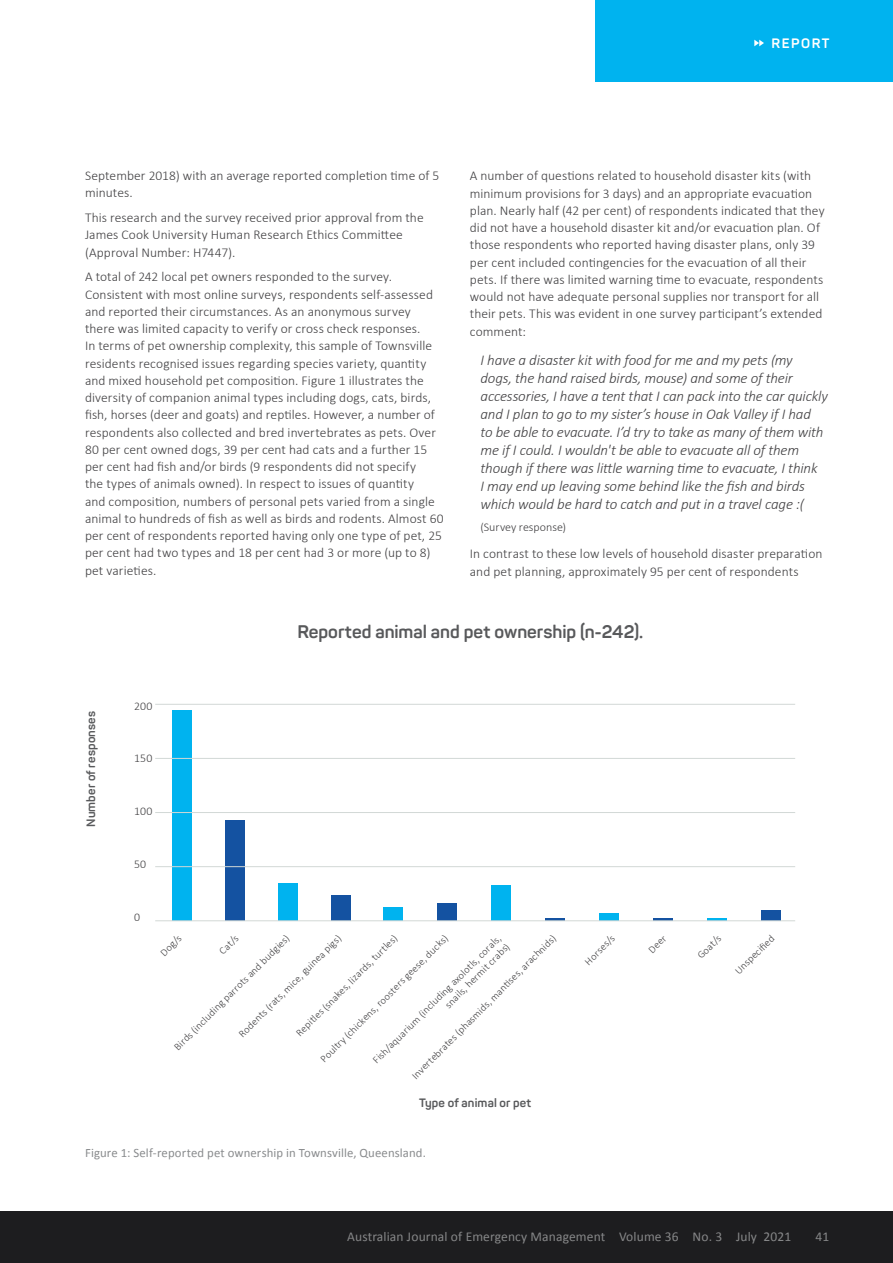
<style>
.page{position:relative;width:893px;height:1263px;background:#fff}
.page>*{position:absolute;margin:0;border:0;box-sizing:border-box;transform-origin:0 0}
.t1{font:700 18px "Panton";letter-spacing:-.005em;color:#58595b}
.t2{font:italic 300 15px/18px "Calibri";letter-spacing:-.01em;color:#414042}
.t3{font:300 13.5px/17.2px "Calibri";letter-spacing:.005em;color:#414042}
.t4{font:13.5px "Calibri";letter-spacing:.01em;color:#868788}
.t5{font:700 13.5px "Panton";letter-spacing:.11em;color:#fff}
.t6{font:12.75px "Calibri";letter-spacing:.01em;color:#8a8c8e}
.t7{font:700 12px "Panton";letter-spacing:.015em;color:#58595b}
.t8{font:300 12px "Calibri";color:#414042}
.t9{font:300 11.85px "Calibri";letter-spacing:.02em;color:#414042}
.t10{font:300 10.5px/12px "Calibri";color:#414042;text-align:right}
</style>
<div class="page">
<div style="left:596px;top:0;width:297px;height:81px;background:#00b3ef"></div>
<svg style="left:754px;top:40px;width:10px;height:6px"></svg>
<div style="left:0;top:1212px;width:893px;height:51px;background:#1d1d1f"></div>
<div style="left:173px;top:711px;width:19px;height:210px;background:#00b3ef"></div>
<div style="left:225px;top:820px;width:20px;height:101px;background:#1452a1"></div>
<div style="left:278px;top:883px;width:20px;height:38px;background:#00b3ef"></div>
<div style="left:331px;top:896px;width:19px;height:25px;background:#1452a1"></div>
<div style="left:384px;top:908px;width:19px;height:13px;background:#00b3ef"></div>
<div style="left:438px;top:903px;width:19px;height:18px;background:#1452a1"></div>
<div style="left:492px;top:886px;width:19px;height:35px;background:#00b3ef"></div>
<hr style="left:546px;top:918px;width:19px;height:3px;background:#1452a1">
<div style="left:600px;top:913px;width:19px;height:8px;background:#00b3ef"></div>
<hr style="left:654px;top:918px;width:19px;height:3px;background:#1452a1">
<hr style="left:708px;top:918px;width:19px;height:3px;background:#00b3ef">
<div style="left:762px;top:911px;width:19px;height:10px;background:#1452a1"></div>
<hr style="left:155px;top:920px;width:640px;height:1px;background:#d2d8d6">
<hr style="left:155px;top:866px;width:640px;height:1px;background:#d2d8d6">
<hr style="left:155px;top:812px;width:640px;height:1px;background:#d2d8d6">
<hr style="left:155px;top:758px;width:640px;height:1px;background:#d2d8d6">
<hr style="left:155px;top:704px;width:640px;height:1px;background:#d2d8d6">
<p class="t5" style="left:772px;top:34px;width:59px">REPORT</p>
<p class="t3" style="left:85px;top:167px;width:356px">September 2018) with an average reported completion time of 5 minutes.</p>
<p class="t3" style="left:85px;top:209px;width:340px">This research and the survey received prior approval from the<br>James Cook University Human Research Ethics Committee (Approval Number: H7447).</p>
<p class="t3" style="left:85px;top:268px;width:360px">A total of 242 local pet owners responded to the survey.<br>Consistent with most online surveys, respondents self-assessed and reported their circumstances. As an anonymous survey there was limited capacity to verify or cross check responses.<br>In terms of pet ownership complexity, this sample of Townsville residents recognised issues regarding species variety, quantity and mixed household pet composition. Figure 1 illustrates the diversity of companion animal types including dogs, cats, birds, fish, horses (deer and goats) and reptiles. However, a number of respondents also collected and bred invertebrates as pets. Over 80 per cent owned dogs, 39 per cent had cats and a further 15 per cent had fish and/or birds (9 respondents did not specify<br>the types of animals owned). In respect to issues of quantity<br>and composition, numbers of personal pets varied from a single animal to hundreds of fish as well as birds and rodents. Almost 60 per cent of respondents reported having only one type of pet, 25 per cent had two types and 18 per cent had 3 or more (up to 8) pet varieties.</p>
<p class="t3" style="left:470px;top:167px;width:356px">A number of questions related to household disaster kits (with minimum provisions for 3 days) and an appropriate evacuation plan. Nearly half (42 per cent) of respondents indicated that they did not have a household disaster kit and/or evacuation plan. Of those respondents who reported having disaster plans, only 39 per cent included contingencies for the evacuation of all their pets. If there was limited warning time to evacuate, respondents would not have adequate personal supplies nor transport for all their pets. This was evident in one survey participant’s extended comment:</p>
<p class="t2" style="left:480px;top:351px;width:349px">I have a disaster kit with food for me and my pets (my dogs, the hand raised birds, mouse) and some of their accessories, I have a tent that I can pack into the car quickly and I plan to go to my sister’s house in Oak Valley if I had<br>to be able to evacuate. I’d try to take as many of them with me if I could. I wouldn't be able to evacuate all of them though if there was little warning time to evacuate, I think<br>I may end up leaving some behind like the fish and birds which would be hard to catch and put in a travel cage :(</p>
<p class="t8" style="left:480px;top:519px;width:87px">(Survey response)</p>
<p class="t3" style="left:470px;top:545px;width:354px">In contrast to these low levels of household disaster preparation and pet planning, approximately 95 per cent of respondents</p>
<p class="t7" style="left:83px;top:827px;width:118px;rotate:-90deg">Number of responses</p>
<h1 class="t1" style="left:297px;top:621px;width:347px">Reported animal and pet ownership (n-242).</h1>
<p class="t9" style="left:134px;top:698px;width:20px">200</p>
<p class="t9" style="left:134px;top:751px;width:20px">150</p>
<p class="t9" style="left:134px;top:804px;width:20px">100</p>
<p class="t9" style="left:134px;top:857px;width:14px">50</p>
<p class="t9" style="left:134px;top:910px;width:7px">0</p>
<p class="t10" style="left:236px;top:1031px;width:142px;rotate:-45deg">Rodents (rats, mice, guinea pigs)</p>
<p class="t10" style="left:171px;top:1044px;width:160px;rotate:-45deg">Birds (including parrots and budgies)</p>
<p class="t10" style="left:409px;top:1073px;width:200px;rotate:-45deg">Invertebrates (phasmids, manti ses, arachnids)</p>
<p class="t10" style="left:293px;top:1030px;width:140px;rotate:-45deg">Repitles (snakes, lizards, turtles)</p>
<p class="t10" style="left:318px;top:1056px;width:177px;rotate:-45deg">Poultry (chickens, roosters geese, ducks)</p>
<p class="t10" style="left:646px;top:947px;width:22px;rotate:-45deg">Deer</p>
<p class="t10" style="left:732px;top:968px;width:53px;rotate:-45deg">Unspecifi ed</p>
<p class="t10" style="left:158px;top:950px;width:27px;rotate:-45deg">Dog/s</p>
<p class="t10" style="left:216px;top:948px;width:24px;rotate:-45deg">Cat/s</p>
<p class="t10" style="left:582px;top:959px;width:39px;rotate:-45deg">Horses/s</p>
<p class="t10" style="left:695px;top:953px;width:31px;rotate:-45deg">Goat/s</p>
<p class="t10" style="left:370px;top:1057px;width:178px;rotate:-45deg">Fish/aquarium (including axolotls, corals, snails, hermit crabs)</p>
<p class="t7" style="left:419px;top:1095px;width:114px">Type of animal or pet</p>
<p class="t6" style="left:85px;top:1143px;width:342px">Figure 1: Self-reported pet ownership in Townsville, Queensland.</p>
<p class="t4" style="left:347px;top:1227px;width:446px">Australian Journal of Emergency Management Volume 36 No. 3 July 2021</p>
<p class="t4" style="left:815px;top:1227px;width:15px">41</p>
</div>
